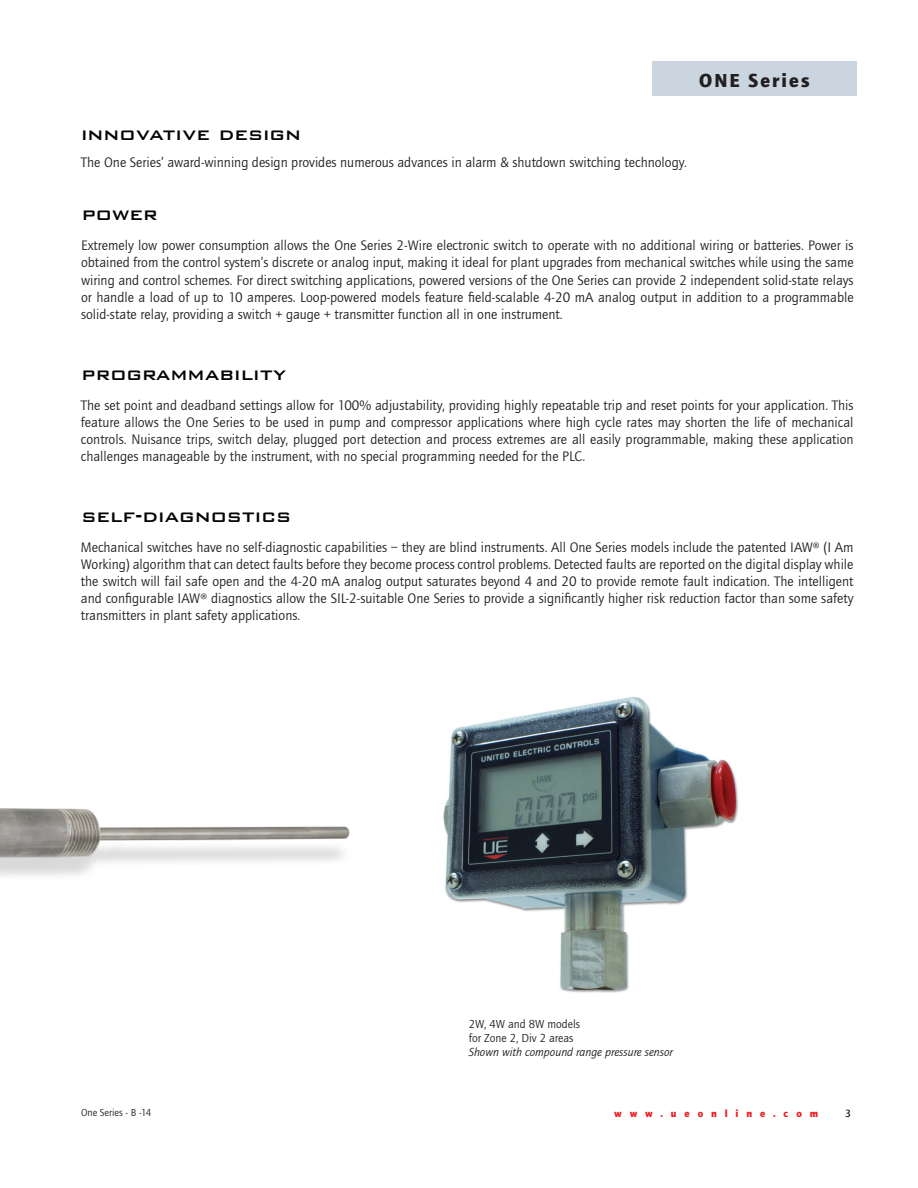
<style>
.page{position:relative;width:918px;height:1188px;background:#fff}
.page>*{position:absolute;margin:0;border:0;box-sizing:border-box;transform-origin:0 0}
.t1{font:500 22.5px "Bank Gothic BT";color:#040503}
.t2{font:900 19.5px "Quay Sans ITC";letter-spacing:.1em;color:#231f20}
.t3{font:14.25px/17.1px "Quay Sans ITC";color:#231f20;text-align:justify}
.t4{font:italic 12px "Quay Sans ITC";color:#231f20}
.t5{font:12px/14.2px "Quay Sans ITC";color:#231f20}
.t6{font:10.8px "Quay Sans Md ITC";color:#231f20}
.t7{font:900 10.5px "Quay Sans ITC";letter-spacing:.75em;color:#ee1d23}
.t8{font:10.5px "Quay Sans ITC";color:#231f20}
</style>
<div class="page">
<div style="left:652px;top:62px;width:205px;height:34px;background:#cad5df"></div>
<img style="left:0;top:808px;width:350px;height:68px">
<img style="left:443px;top:696px;width:296px;height:297px">
<h2 class="t2" style="left:699px;top:69px;width:112px">ONE Series</h2>
<h1 class="t1" style="left:81px;top:121px;width:222px">innovative design</h1>
<p class="t3" style="left:81px;top:154px;width:607px">The One Series’ award-winning design provides numerous advances in alarm &amp; shutdown switching technology.</p>
<h1 class="t1" style="left:82px;top:202px;width:78px">power</h1>
<p class="t3" style="left:81px;top:237px;width:774px">Extremely low power consumption allows the One Series 2-Wire electronic switch to operate with no additional wiring or batteries. Power is obtained from the control system’s discrete or analog input, making it ideal for plant upgrades from mechanical switches while using the same wiring and control schemes. For direct switching applications, powered versions of the One Series can provide 2 independent solid-state relays or handle a load of up to 10 amperes. Loop-powered models feature field-scalable 4-20 mA analog output in addition to a programmable solid-state relay, providing a switch + gauge + transmitter function all in one instrument.</p>
<h1 class="t1" style="left:82px;top:361px;width:206px">programmability</h1>
<p class="t3" style="left:81px;top:397px;width:774px">The set point and deadband settings allow for 100% adjustability, providing highly repeatable trip and reset points for your application. This feature allows the One Series to be used in pump and compressor applications where high cycle rates may shorten the life of mechanical controls. Nuisance trips, switch delay, plugged port detection and process extremes are all easily programmable, making these application challenges manageable by the instrument, with no special programming needed for the PLC.</p>
<h1 class="t1" style="left:82px;top:503px;width:211px">self-diagnostics</h1>
<p class="t3" style="left:81px;top:539px;width:774px">Mechanical switches have no self-diagnostic capabilities – they are blind instruments. All One Series models include the patented IAW® (I Am Working) algorithm that can detect faults before they become process control problems. Detected faults are reported on the digital display while the switch will fail safe open and the 4-20 mA analog output saturates beyond 4 and 20 to provide remote fault indication. The intelligent and configurable IAW® diagnostics allow the SIL-2-suitable One Series to provide a significantly higher risk reduction factor than some safety transmitters in plant safety applications.</p>
<p class="t5" style="left:469px;top:1017px;width:113px">2W, 4W and 8W models for Zone 2, Div 2 areas</p>
<p class="t4" style="left:469px;top:1046px;width:206px">Shown with compound range pressure sensor</p>
<p class="t8" style="left:81px;top:1107px;width:72px">One Series - B -14</p>
<p class="t7" style="left:614px;top:1107px;width:205px">www.ueonline.com</p>
<p class="t6" style="left:845px;top:1107px;width:7px">3</p>
</div>
